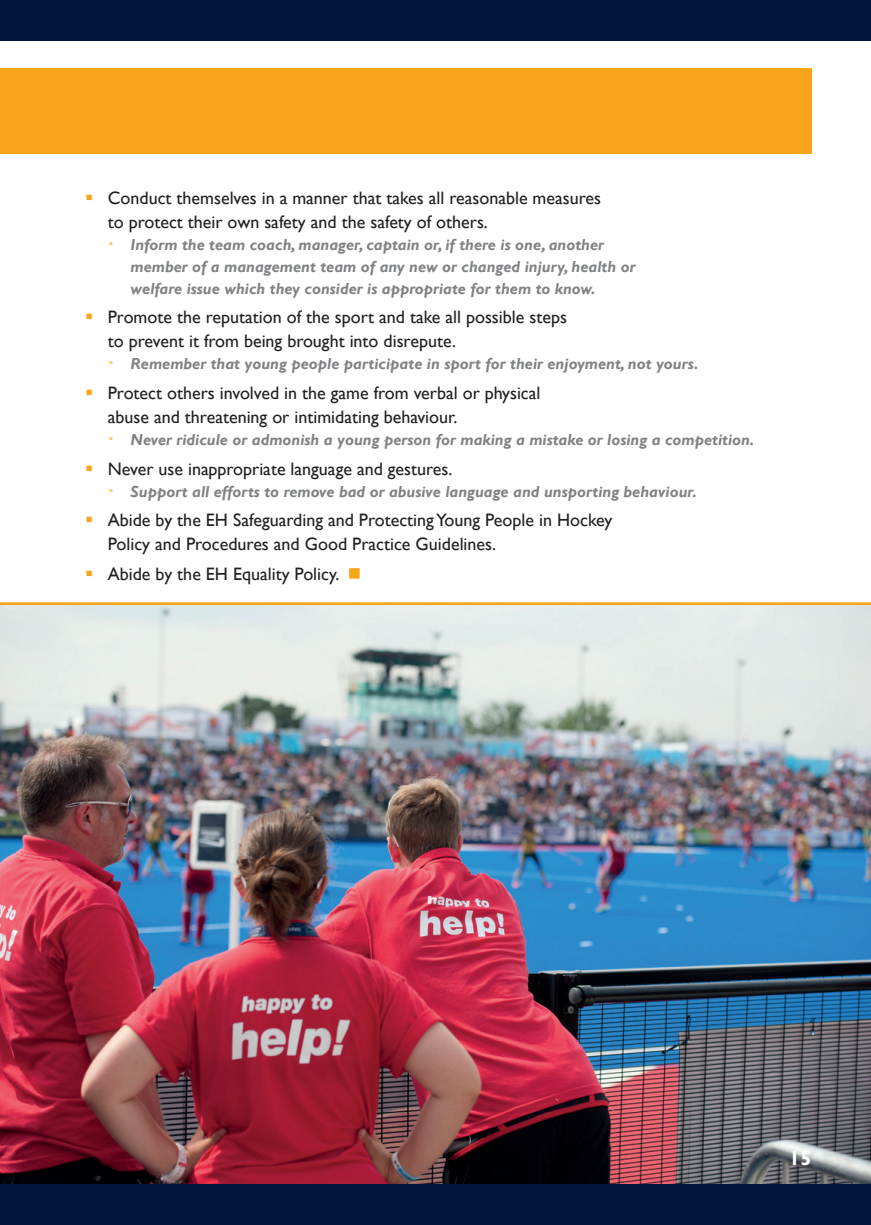
<style>
.page{position:relative;width:871px;height:1225px;background:#fff}
.page>*{position:absolute;margin:0;border:0;box-sizing:border-box;transform-origin:0 0}
.t1{font:700 20px "Gill Sans";color:#fff}
.t2{font:18px/24px "Gill Sans";color:#231f20}
.t3{font:italic 700 16px/22px "Gill Sans";color:#808285}
.s1{color:#f9a51b}
</style>
<div class="page">
<img style="left:0;top:605px;width:870px;height:579px">
<div style="left:0;top:0;width:870px;height:41px;background:#00153b"></div>
<div style="left:0;top:1184px;width:870px;height:41px;background:#00153b"></div>
<div style="left:0;top:68px;width:811px;height:86px;background:#f9a51b"></div>
<hr style="left:0;top:603px;width:870px;height:2px;background:#f9a51b">
<hr style="left:0;top:602px;width:870px;height:2px;background:#f9a51b">
<p class="t2" style="left:108px;top:186px;width:494px">Conduct themselves in a manner that takes all reasonable measures to protect their own safety and the safety of others.</p>
<p class="t3" style="left:130px;top:234px;width:506px">Inform the team coach, manager, captain or, if there is one, another member of a management team of any new or changed injury, health or welfare issue which they consider is appropriate for them to know.</p>
<p class="t2" style="left:108px;top:306px;width:460px">Promote the reputation of the sport and take all possible steps to prevent it from being brought into disrepute.</p>
<p class="t3" style="left:130px;top:353px;width:569px">Remember that young people participate in sport for their enjoyment, not yours.</p>
<p class="t2" style="left:108px;top:381px;width:434px">Protect others involved in the game from verbal or physical abuse and threatening or intimidating behaviour.</p>
<p class="t3" style="left:130px;top:429px;width:625px">Never ridicule or admonish a young person for making a mistake or losing a competition.</p>
<p class="t2" style="left:108px;top:457px;width:346px">Never use inappropriate language and gestures.</p>
<p class="t3" style="left:130px;top:481px;width:567px">Support all efforts to remove bad or abusive language and unsporting behaviour.</p>
<p class="t2" style="left:108px;top:509px;width:506px">Abide by the EH Safeguarding and Protecting Young People in Hockey<br>Policy and Procedures and Good Practice Guidelines.</p>
<p class="t2" style="left:108px;top:562px;width:255px">Abide by the EH Equality Policy. <span class="s1">■</span></p>
<p class="t1" style="left:789px;top:1146px;width:24px">15</p>
</div>
